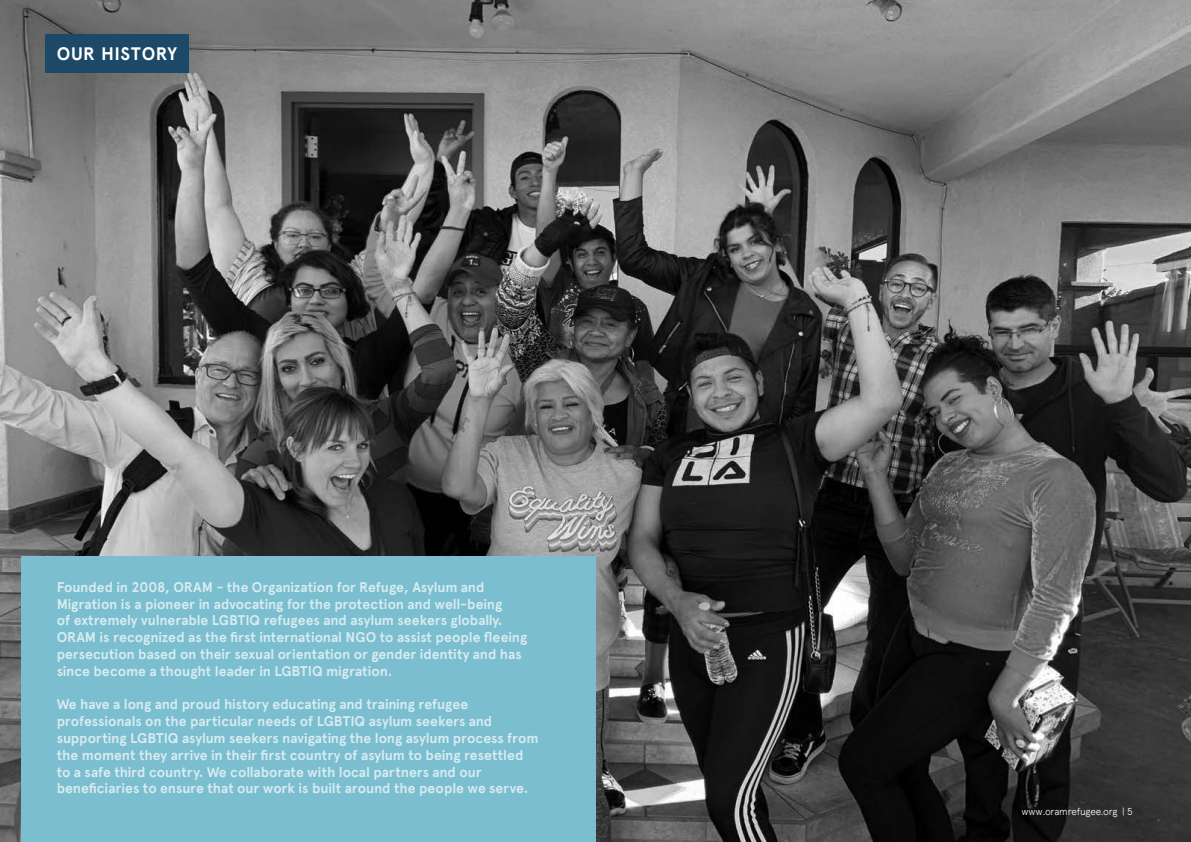
<style>
.page{position:relative;width:1191px;height:842px;background:#fff}
.page>*{position:absolute;margin:0;border:0;box-sizing:border-box;transform-origin:0 0}
.t1{font:700 18px "Apercu Pro";letter-spacing:.035em;color:#fff}
.t2{font:700 14px/16.8px "Apercu Pro";letter-spacing:-.005em;color:#fff}
.t3{font:300 10px "Apercu Pro";letter-spacing:-.02em;color:#fff}
</style>
<div class="page">
<img style="left:0;top:0;width:1191px;height:842px">
<div style="left:21px;top:556px;width:574px;height:286px;background:#7bbecf"></div>
<div style="left:45px;top:34px;width:143px;height:38px;background:#1c4967"></div>
<p class="t1" style="left:57px;top:40px;width:122px">OUR HISTORY</p>
<p class="t2" style="left:57px;top:578px;width:472px">Founded in 2008, ORAM - the Organization for Refuge, Asylum and Migration is a pioneer in advocating for the protection and well-being<br>of extremely vulnerable LGBTIQ refugees and asylum seekers globally.<br>ORAM is recognized as the first international NGO to assist people fleeing persecution based on their sexual orientation or gender identity and has since become a thought leader in LGBTIQ migration.</p>
<p class="t2" style="left:57px;top:696px;width:483px">We have a long and proud history educating and training refugee professionals on the particular needs of LGBTIQ asylum seekers and supporting LGBTIQ asylum seekers navigating the long asylum process from the moment they arrive in their first country of asylum to being resettled to a safe third country. We collaborate with local partners and our beneficiaries to ensure that our work is built around the people we serve.</p>
<p class="t3" style="left:1021px;top:804px;width:113px">www.oramrefugee.org | 5</p>
</div>
